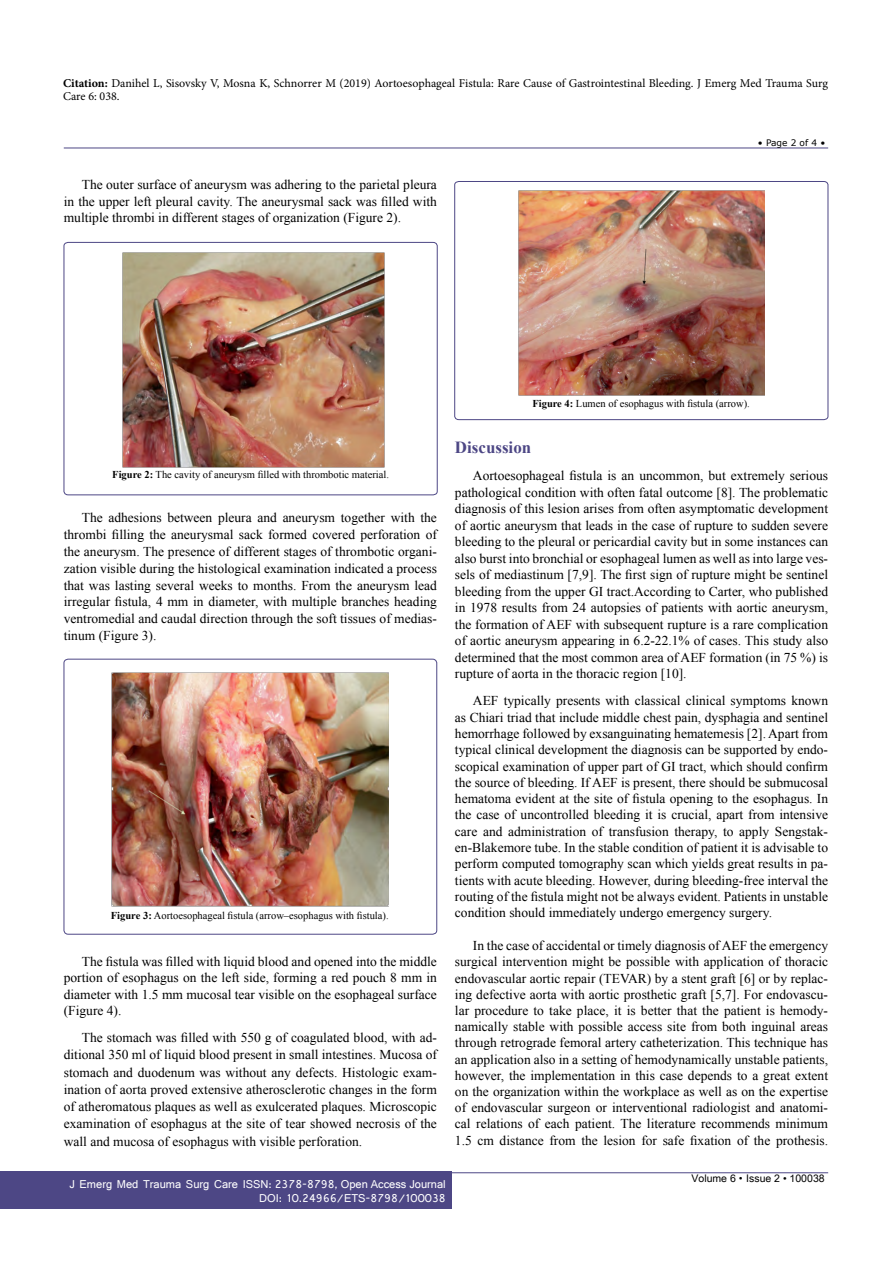
<style>
.page{position:relative;width:893px;height:1263px;background:#fff}
.page>*{position:absolute;margin:0;border:0;box-sizing:border-box;transform-origin:0 0}
.t1{font:700 16.95px "Times New Roman";color:#4d4785}
.t2{font:13.5px/16.5px "Times New Roman";color:#000;text-align:justify}
.t3{font:12px/13.5px "Minion Pro";letter-spacing:-.005em;color:#000}
.t4{font:12px/14.2px "Shruti";color:#fff;text-align:right}
.t5{font:10.5px "Times New Roman";color:#000}
.t6{font:10.5px "Arial Unicode MS";color:#000}
.t7{font:9px "MS Reference Sans Serif";color:#000}
.s1{font-weight:700}
.s2{font-family:"Batang"}
</style>
<div class="page">
<hr style="left:64px;top:148px;width:764px;height:1px;background:#4d4785">
<hr style="left:64px;top:1172px;width:764px;height:1px;background:#4d4785">
<div style="left:0;top:1171px;width:451px;height:38px;background:#4d4785"></div>
<svg style="left:64px;top:242px;width:374px;height:253px"></svg>
<div style="left:64px;top:659px;width:373px;height:275px;border:1px solid #4d4785;border-radius:4px"></div>
<svg style="left:454px;top:181px;width:374px;height:239px"></svg>
<img style="left:122px;top:252px;width:262px;height:215px">
<img style="left:111px;top:673px;width:278px;height:233px">
<img style="left:518px;top:190px;width:247px;height:205px">
<p class="t3" style="left:63px;top:76px;width:767px"><span class="s1">Citation:</span> Danihel L, Sisovsky V, Mosna K, Schnorrer M (2019) Aortoesophageal Fistula: Rare Cause of Gastrointestinal Bleeding. J Emerg Med Trauma Surg<br>Care 6: 038.</p>
<p class="t7" style="left:758px;top:137px;width:69px">• Page 2 of 4 •</p>
<p class="t2" style="left:64px;top:176px;width:375px;text-indent:18px">The outer surface of aneurysm was adhering to the parietal pleura in the upper left pleural cavity. The aneurysmal sack was filled with multiple thrombi in different stages of organization (Figure 2).</p>
<p class="t5" style="left:532px;top:396px;width:219px"><span class="s1">Figure 4:</span> Lumen of esophagus with fistula (arrow).</p>
<p class="t5" style="left:112px;top:468px;width:278px"><span class="s1">Figure 2:</span> The cavity of aneurysm filled with thrombotic material.</p>
<p class="t2" style="left:64px;top:509px;width:375px;text-indent:18px">The adhesions between pleura and aneurysm together with the thrombi filling the aneurysmal sack formed covered perforation of the aneurysm. The presence of different stages of thrombotic organi&shy;zation visible during the histological examination indicated a process that was lasting several weeks to months. From the aneurysm lead irregular fistula, 4 mm in diameter, with multiple branches heading ventromedial and caudal direction through the soft tissues of medias&shy;tinum (Figure 3).</p>
<p class="t5" style="left:111px;top:908px;width:279px"><span class="s1">Figure 3:</span> Aortoesophageal fistula (arrow–esophagus with fistula).</p>
<p class="t2" style="left:64px;top:952px;width:375px;text-indent:18px">The fistula was filled with liquid blood and opened into the middle portion of esophagus on the left side, forming a red pouch 8 mm in diameter with 1.5 mm mucosal tear visible on the esophageal surface (Figure 4).</p>
<p class="t2" style="left:64px;top:1029px;width:375px;line-height:17.2px;text-indent:18px">The stomach was filled with 550 g of coagulated blood, with ad&shy;ditional 350 ml of liquid blood present in small intestines. Mucosa of stomach and duodenum was without any defects. Histologic exam&shy;ination of aorta proved extensive atherosclerotic changes in the form of atheromatous plaques as well as exulcerated plaques. Microscopic examination of esophagus at the site of tear showed necrosis of the wall and mucosa of esophagus with visible perforation.</p>
<p class="t1" style="left:455px;top:436px;width:78px">Discussion</p>
<p class="t2" style="left:455px;top:467px;width:375px;text-indent:18px">Aortoesophageal fistula is an uncommon, but extremely serious pathological condition with often fatal outcome [8]. The problematic diagnosis of this lesion arises from often asymptomatic development of aortic aneurysm that leads in the case of rupture to sudden severe bleeding to the pleural or pericardial cavity but in some instances can also burst into bronchial or esophageal lumen as well as into large ves&shy;sels of mediastinum [7,9]. The first sign of rupture might be sentinel bleeding from the upper GI tract.According to Carter, who published in 1978 results from 24 autopsies of patients with aortic aneurysm, the formation of AEF with subsequent rupture is a rare complication of aortic aneurysm appearing in 6.2-22.1% of cases. This study also determined that the most common area of AEF formation (in 75 %) is rupture of aorta in the thoracic region [10].</p>
<p class="t2" style="left:455px;top:692px;width:375px;text-indent:18px">AEF typically presents with classical clinical symptoms known as Chiari triad that include middle chest pain, dysphagia and sentinel hemorrhage followed by exsanguinating hematemesis [2]. Apart from typical clinical development the diagnosis can be supported by endo&shy;scopical examination of upper part of GI tract, which should confirm the source of bleeding. If AEF is present, there should be submucosal hematoma evident at the site of fistula opening to the esophagus. In the case of uncontrolled bleeding it is crucial, apart from intensive care and administration of transfusion therapy, to apply Sengstak&shy;en-Blakemore tube. In the stable condition of patient it is advisable to perform computed tomography scan which yields great results in pa&shy;tients with acute bleeding. However, during bleeding-free interval the routing of the fistula might not be always evident. Patients in unstable condition should immediately undergo emergency surgery.</p>
<p class="t2" style="left:455px;top:937px;width:375px;text-indent:18px">In the case of accidental or timely diagnosis of AEF the emergency surgical intervention might be possible with application of thoracic endovascular aortic repair (TEVAR) by a stent graft [6] or by replac&shy;ing defective aorta with aortic prosthetic graft [5,7]. For endovascu&shy;lar procedure to take place, it is better that the patient is hemody&shy;namically stable with possible access site from both inguinal areas through retrograde femoral artery catheterization. This technique has an application also in a setting of hemodynamically unstable patients, however, the implementation in this case depends to a great extent on the organization within the workplace as well as on the expertise of endovascular surgeon or interventional radiologist and anatomi&shy;cal relations of each patient. The literature recommends minimum 1.5 cm distance from the lesion for safe fixation of the prothesis.</p>
<p class="t4" style="left:69px;top:1176px;width:378px">J Emerg Med Trauma Surg Care ISSN: 2378-8798, Open Access Journal<br>DOI: 10.24966/ETS-8798/100038</p>
<p class="t6" style="left:692px;top:1170px;width:135px">Volume 6 <span class="s2">•</span> Issue 2 • 100038</p>
</div>
